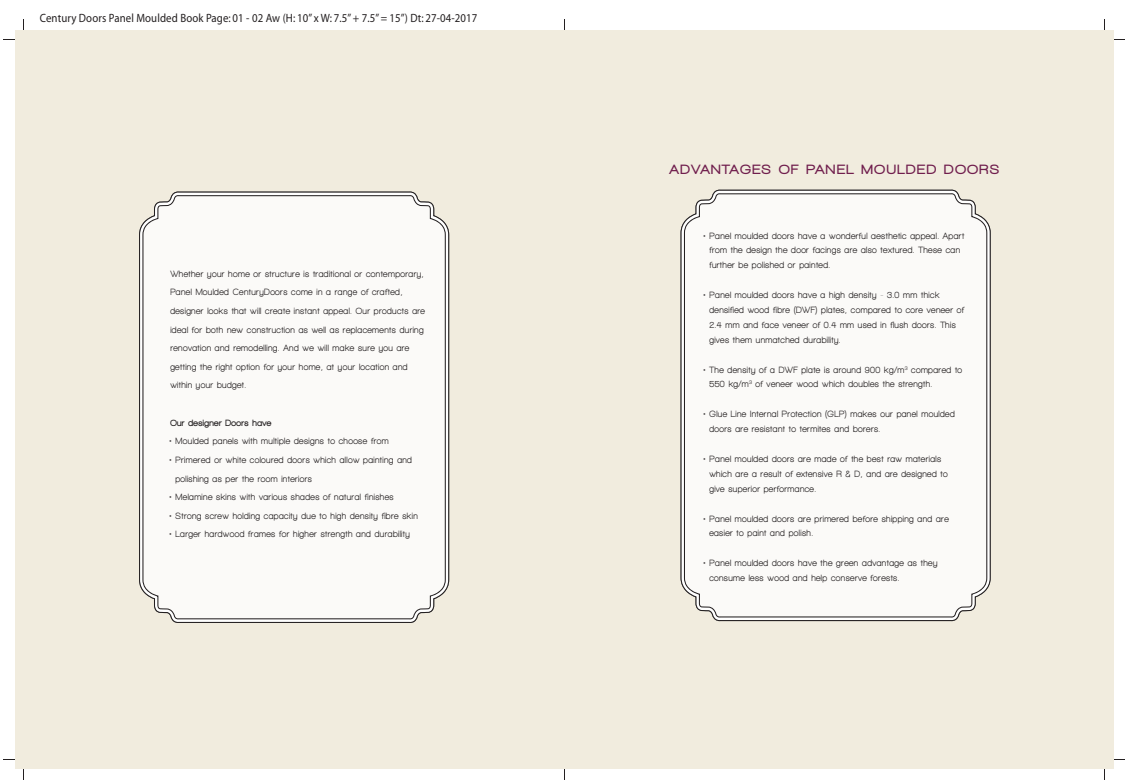
<style>
.page{position:relative;width:1127px;height:784px;background:#fff}
.page>*{position:absolute;margin:0;border:0;box-sizing:border-box;transform-origin:0 0}
.t1{font:900 13.8px "Walkway";letter-spacing:.12em;color:#701e4d}
.t2{font:12px "Myriad";letter-spacing:.01em;color:#231f20;scale:.9 1}
.t3{font:800 9.3px/14.9px "Walkway";letter-spacing:.05em;color:#231f20;scale:.9 1}
.t4{font:900 9.3px "Walkway";letter-spacing:.05em;color:#231f20;scale:.9 1}
</style>
<div class="page">
<svg style="left:4px;top:19px;width:20px;height:21px"></svg>
<svg style="left:4px;top:759px;width:20px;height:20px"></svg>
<svg style="left:1104px;top:19px;width:20px;height:21px"></svg>
<svg style="left:1103px;top:759px;width:21px;height:20px"></svg>
<div style="left:15px;top:30px;width:1098px;height:738px;background:#f1ecde"></div>
<div style="left:680px;top:190px;width:310px;height:431px;background:#fbfaf8"></div>
<div style="left:139px;top:191px;width:310px;height:431px;background:#fbfaf8"></div>
<p class="t2" style="left:40px;top:12px;width:487px">Century Doors Panel Moulded Book Page: 01 - 02 Aw (H: 10” x W: 7.5” + 7.5” = 15”) Dt: 27-04-2017</p>
<p class="t3" style="left:170px;top:264px;width:284px;line-height:18.6px">Whether your home or structure is traditional or contemporary, Panel Moulded CenturyDoors come in a range of crafted, designer looks that will create instant appeal. Our products are ideal for both new construction as well as replacements during renovation and remodelling. And we will make sure you are getting the right option for your home, at your location and within your budget.</p>
<p class="t4" style="left:170px;top:417px;width:114px">Our designer Doors have</p>
<p class="t3" style="left:169px;top:433px;width:245px">• Moulded panels with multiple designs to choose from</p>
<p class="t3" style="left:175px;top:450px;width:264px;line-height:18.6px;text-indent:-6px">• Primered or white coloured doors which allow painting and polishing as per the room interiors</p>
<p class="t3" style="left:169px;top:489px;width:250px">• Melamine skins with various shades of natural finishes</p>
<p class="t3" style="left:169px;top:508px;width:277px">• Strong screw holding capacity due to high density fibre skin</p>
<p class="t3" style="left:169px;top:526px;width:269px">• Larger hardwood frames for higher strength and durability</p>
<h1 class="t1" style="left:669px;top:162px;width:330px">ADVANTAGES OF PANEL MOULDED DOORS</h1>
<p class="t3" style="left:709px;top:228px;width:284px;text-indent:-6px">• Panel moulded doors have a wonderful aesthetic appeal. Apart from the design the door facings are also textured. These can further be polished or painted.</p>
<p class="t3" style="left:709px;top:287px;width:284px;text-indent:-6px">• Panel moulded doors have a high density - 3.0 mm thick densified wood fibre (DWF) plates, compared to core veneer of 2.4 mm and face veneer of 0.4 mm used in flush doors. This gives them unmatched durability.</p>
<p class="t3" style="left:709px;top:362px;width:282px;text-indent:-6px">• The density of a DWF plate is around 900 kg/m<sup>3</sup> compared to<br>550 kg/m<sup>3</sup> of veneer wood which doubles the strength.</p>
<p class="t3" style="left:709px;top:406px;width:274px;text-indent:-6px">• Glue Line Internal Protection (GLP) makes our panel moulded doors are resistant to termites and borers.</p>
<p class="t3" style="left:709px;top:451px;width:266px;text-indent:-6px">• Panel moulded doors are made of the best raw materials which are a result of extensive R &amp; D, and are designed to give superior performance.</p>
<p class="t3" style="left:709px;top:510px;width:267px;text-indent:-6px">• Panel moulded doors are primered before shipping and are easier to paint and polish.</p>
<p class="t3" style="left:709px;top:555px;width:255px;text-indent:-6px">• Panel moulded doors have the green advantage as they consume less wood and help conserve forests.</p>
</div>
